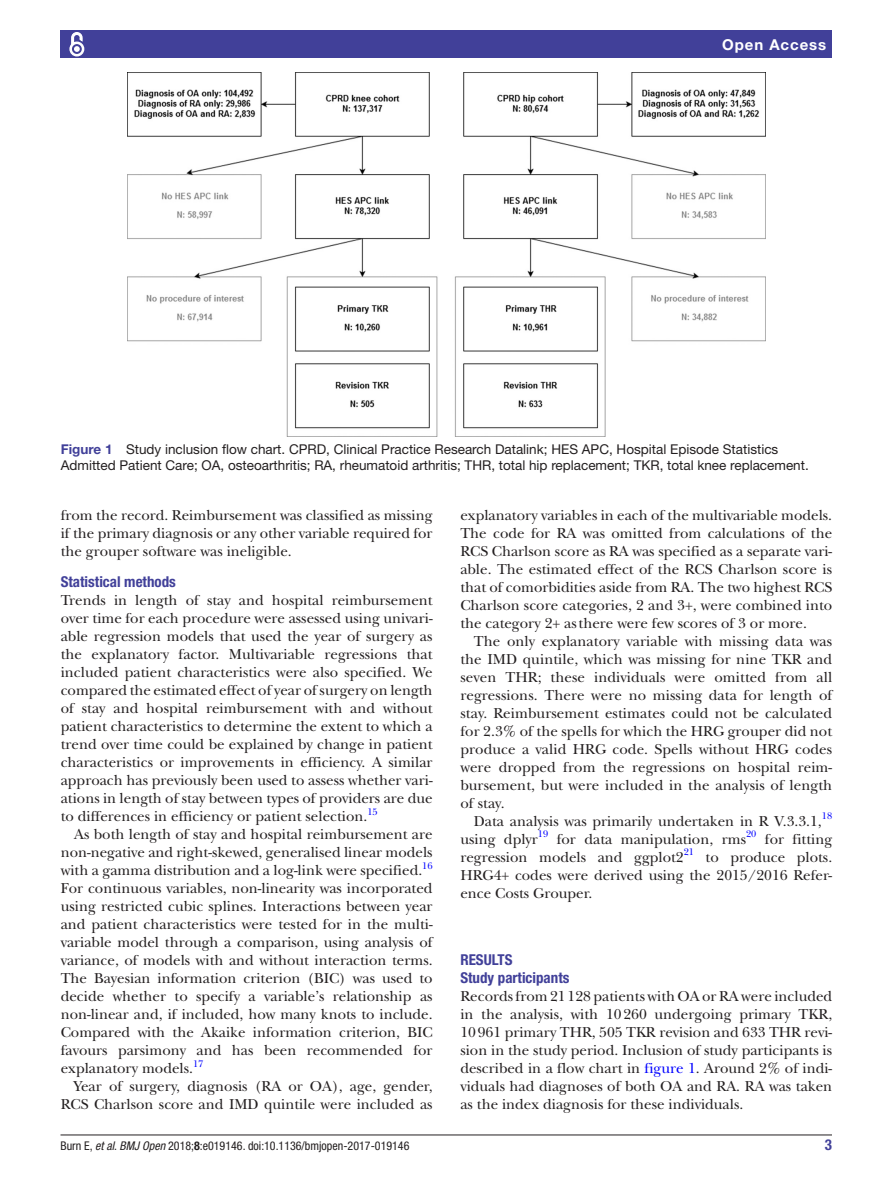
<style>
.page{position:relative;width:893px;height:1191px;background:#fff}
.page>*{position:absolute;margin:0;border:0;box-sizing:border-box;transform-origin:0 0}
.t1{font:15px/18px "New Baskerville";color:#231f20;text-align:justify}
.t2{font:700 condensed 15px/18px "Helvetica Neue LT Std";color:#414099}
.t3{font:700 15px "Helvetica Neue LT Std";letter-spacing:.065em;color:#fff}
.t4{font:13.5px/16.2px "Helvetica Neue LT Std";color:#231f20}
.t5{font:condensed 12px "Helvetica Neue LT Std";color:#231f20}
.t6{font:9.9px "New Baskerville";color:#00f}
.s1{font-weight:700;color:#414099}
.s2{color:#00f}
.s3{font-style:italic}
.s4{font-weight:700}
</style>
<div class="page">
<hr style="left:61px;top:1134px;width:771px;height:1px;background:#231f20">
<div style="left:61px;top:31px;width:771px;height:27px;background:#414099"></div>
<svg style="left:69px;top:32px;width:16px;height:25px"></svg>
<img style="left:127px;top:73px;width:638px;height:363px">
<p class="t3" style="left:722px;top:35px;width:106px">Open Access</p>
<p class="t4" style="left:61px;top:441px;width:749px"><span class="s1">Figure 1</span> Study inclusion flow chart. CPRD, Clinical Practice Research Datalink; HES APC, Hospital Episode Statistics<br>Admitted Patient Care; OA, osteoarthritis; RA, rheumatoid arthritis; THR, total hip replacement; TKR, total knee replacement.</p>
<p class="t1" style="left:61px;top:506px;width:373px">from the record. Reimbursement was classified as missing if the primary diagnosis or any other variable required for the grouper software was ineligible.</p>
<p class="t2" style="left:61px;top:572px;width:117px">Statistical methods</p>
<p class="t1" style="left:61px;top:591px;width:373px">Trends in length of stay and hospital reimbursement over time for each procedure were assessed using univari&shy;able regression models that used the year of surgery as the explanatory factor. Multivariable regressions that included patient characteristics were also specified. We compared the estimated effect of year of surgery on length of stay and hospital reimbursement with and without patient characteristics to determine the extent to which a trend over time could be explained by change in patient characteristics or improvements in efficiency. A similar approach has previously been used to assess whether vari&shy;ations in length of stay between types of providers are due to differences in efficiency or patient selection.</p>
<p class="t6" style="left:367px;top:805px;width:12px">15</p>
<p class="t1" style="left:61px;top:825px;width:373px;text-indent:14px">As both length of stay and hospital reimbursement are non-negative and right-skewed, generalised linear models with a gamma distribution and a log-link were specified.</p>
<p class="t6" style="left:422px;top:859px;width:12px">16</p>
<p class="t1" style="left:61px;top:879px;width:373px">For continuous variables, non-linearity was incorporated using restricted cubic splines. Interactions between year and patient characteristics were tested for in the multi&shy;variable model through a comparison, using analysis of variance, of models with and without interaction terms.<br>The Bayesian information criterion (BIC) was used to decide whether to specify a variable’s relationship as non-linear and, if included, how many knots to include.<br>Compared with the Akaike information criterion, BIC favours parsimony and has been recommended for explanatory models.<sup>17</sup></p>
<p class="t1" style="left:61px;top:1077px;width:373px;text-align:right">Year of surgery, diagnosis (RA or OA), age, gender,<br>RCS Charlson score and IMD quintile were included as</p>
<p class="t1" style="left:460px;top:506px;width:373px">explanatory variables in each of the multivariable models.<br>The code for RA was omitted from calculations of the RCS Charlson score as RA was specified as a separate vari&shy;able. The estimated effect of the RCS Charlson score is that of comorbidities aside from RA. The two highest RCS Charlson score categories, 2 and 3+, were combined into the category 2+ asthere were few scores of 3 or more.</p>
<p class="t1" style="left:460px;top:632px;width:373px;text-indent:14px">The only explanatory variable with missing data was the IMD quintile, which was missing for nine TKR and seven THR; these individuals were omitted from all regressions. There were no missing data for length of stay. Reimbursement estimates could not be calculated for 2.3% of the spells for which the HRG grouper did not produce a valid HRG code. Spells without HRG codes were dropped from the regressions on hospital reim&shy;bursement, but were included in the analysis of length of stay.</p>
<p class="t1" style="left:474px;top:812px;width:349px">Data analysis was primarily undertaken in R V.3.3.1,</p>
<p class="t6" style="left:822px;top:810px;width:12px">18</p>
<p class="t1" style="left:460px;top:830px;width:79px">using dplyr</p>
<p class="t6" style="left:538px;top:828px;width:12px">19</p>
<p class="t1" style="left:557px;top:830px;width:191px">for data manipulation, rms</p>
<p class="t6" style="left:746px;top:828px;width:12px">20</p>
<p class="t1" style="left:765px;top:830px;width:69px">for fitting</p>
<p class="t1" style="left:460px;top:848px;width:225px">regression models and ggplot2</p>
<p class="t6" style="left:684px;top:846px;width:12px">21</p>
<p class="t1" style="left:460px;top:848px;width:373px;text-indent:245px">to produce plots.<br>HRG4+ codes were derived using the 2015/2016 Refer&shy;ence Costs Grouper.</p>
<p class="t2" style="left:460px;top:950px;width:111px">Results<br>Study participants</p>
<p class="t1" style="left:460px;top:987px;width:373px">Records from 21128 patients with OA or RA were included in the analysis, with 10260 undergoing primary TKR, 10961 primary THR, 505 TKR revision and 633 THR revi&shy;sion in the study period. Inclusion of study participants is described in a flow chart in <span class="s2">figure 1</span>. Around 2% of indi&shy;viduals had diagnoses of both OA and RA. RA was taken as the index diagnosis for these individuals.</p>
<p class="t5" style="left:61px;top:1138px;width:350px">Burn E, <span class="s3">et al</span>. <span class="s3">BMJ Open</span> 2018;<span class="s4">8</span>:e019146. doi:10.1136/bmjopen-2017-019146</p>
<p class="t2" style="left:825px;top:1135px;width:9px">3</p>
</div>
